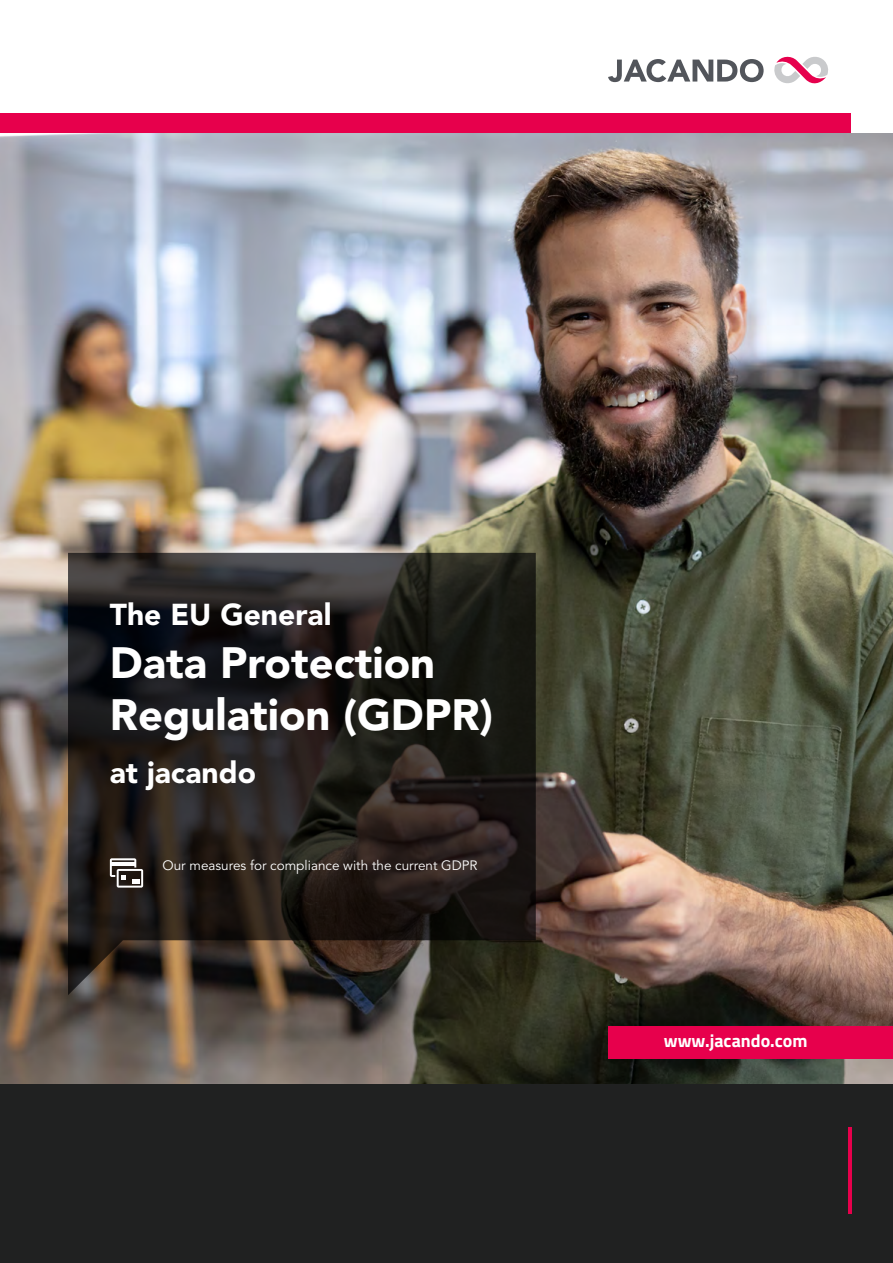
<style>
.page{position:relative;width:893px;height:1263px;background:#fff}
.page>*{position:absolute;margin:0;border:0;box-sizing:border-box;transform-origin:0 0}
.t1{font:900 43.5px/52.5px "Avenir LT Std";color:#fff}
.t2{font:900 30px "Avenir LT Std";color:#fff}
.t3{font:700 18px "Titillium Web";color:#fff}
.t4{font:13.5px "Avenir LT Std";color:#fff}
</style>
<div class="page">
<div style="left:0;top:113px;width:850px;height:263px;background:#e7004c"></div>
<img style="left:0;top:134px;width:893px;height:950px">
<div style="left:0;top:1084px;width:893px;height:179px;background:#202121"></div>
<svg style="left:68px;top:553px;width:468px;height:442px;background:#24201c"></svg>
<svg style="left:110px;top:858px;width:33px;height:29px"></svg>
<svg style="left:774px;top:57px;width:54px;height:26px"></svg>
<svg style="left:608px;top:59px;width:156px;height:23px"></svg>
<div style="left:608px;top:1026px;width:285px;height:33px;background:#e7004c"></div>
<hr style="left:848px;top:1127px;width:3px;height:86px;background:#e7004c">
<h2 class="t2" style="left:110px;top:597px;width:223px">The EU General</h2>
<h1 class="t1" style="left:110px;top:636px;width:385px">Data Protection<br>Regulation (GDPR)</h1>
<h2 class="t2" style="left:110px;top:754px;width:148px">at jacando</h2>
<p class="t4" style="left:163px;top:858px;width:316px">Our measures for compliance with the current GDPR</p>
<h3 class="t3" style="left:664px;top:1027px;width:145px">www.jacando.com</h3>
</div>
